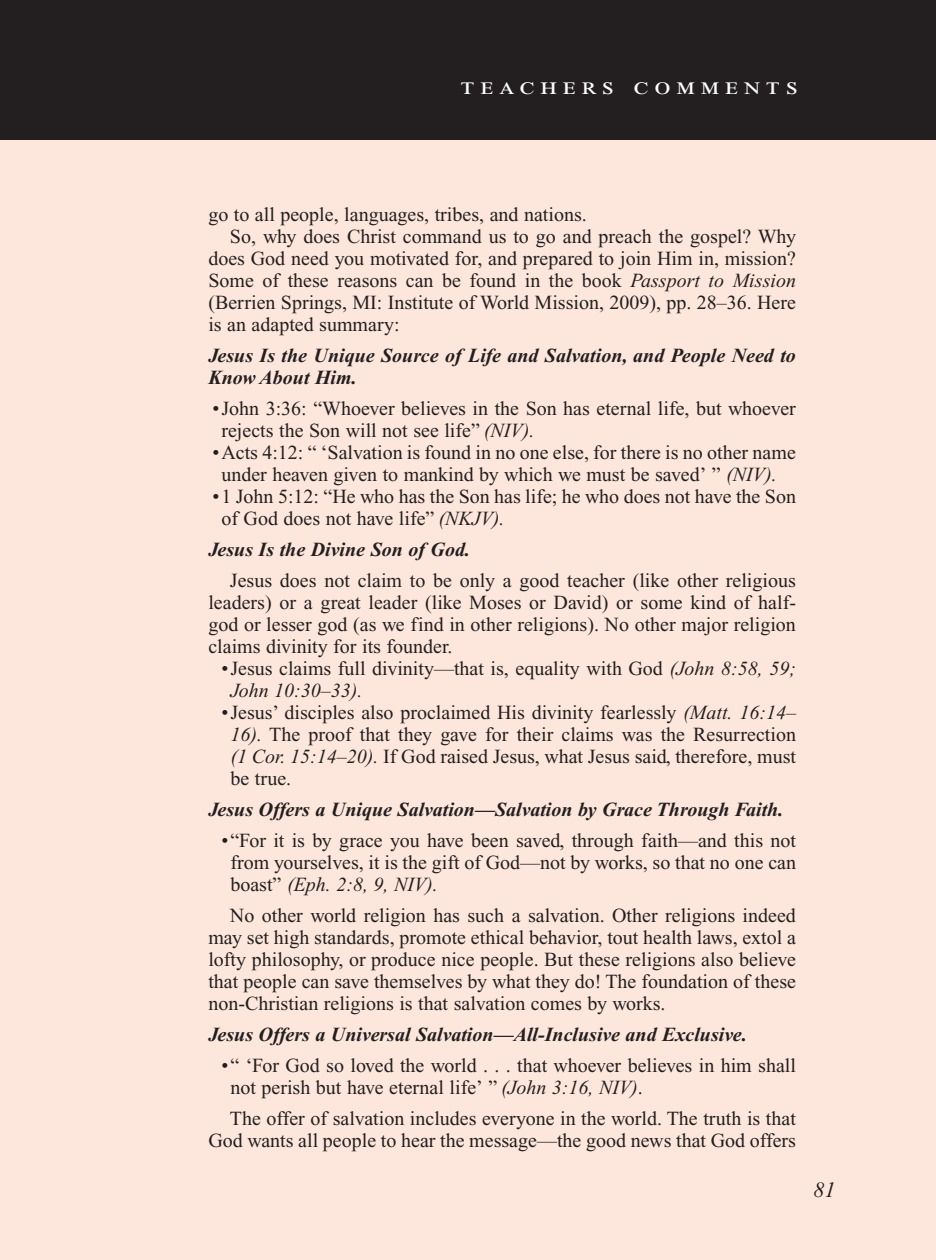
<style>
.page{position:relative;width:936px;height:1260px;background:#fff}
.page>*{position:absolute;margin:0;border:0;box-sizing:border-box;transform-origin:0 0}
.Teachers_Comments_He{font:24px "Times New Roman PS Std";letter-spacing:.2em;color:#fff;scale:1.2 1}
.PageNumbers{font:italic 22px "Times New Roman PS Std";color:#231f20}
.Objectives_Body_Text{font:20px/22px "Times New Roman PS Std";color:#231f20;text-align:justify}
.Objectives_Body_Text-2{font:italic 700 20px/22px "Times New Roman PS Std";color:#231f20}
.s1{font-style:italic}
</style>
<div class="page">
<div style="left:0;top:136px;width:936px;height:1124px;background:#fde7dc"></div>
<div style="left:0;top:0;width:936px;height:140px;background:#231f20"></div>
<p class="Teachers_Comments_He" style="left:461px;top:73px;width:283px">teachers comments</p>
<p class="Objectives_Body_Text" style="left:208px;top:204px;width:380px">go to all people, languages, tribes, and nations.</p>
<p class="Objectives_Body_Text" style="left:208px;top:226px;width:589px;text-indent:22px">So, why does Christ command us to go and preach the gospel? Why does God need you motivated for, and prepared to join Him in, mission?<br>Some of these reasons can be found in the book <span class="s1">Passport to Mission </span>(Berrien Springs, MI: Institute of World Mission, 2009), pp. 28–36. Here is an adapted summary:</p>
<p class="Objectives_Body_Text-2" style="left:208px;top:345px;width:589px">Jesus Is the Unique Source of Life and Salvation, and People Need to<br>Know About Him.</p>
<p class="Objectives_Body_Text" style="left:221px;top:398px;width:576px;text-indent:-9px">•John 3:36: “Whoever believes in the Son has eternal life, but whoever rejects the Son will not see life” <span class="s1">(NIV).</span></p>
<p class="Objectives_Body_Text" style="left:212px;top:442px;width:585px;text-align:center">•Acts 4:12: “ ‘Salvation is found in no one else, for there is no other name under heaven given to mankind by which we must be saved’ ” <span class="s1">(NIV).</span></p>
<p class="Objectives_Body_Text" style="left:221px;top:486px;width:576px;text-indent:-9px">•1 John 5:12: “He who has the Son has life; he who does not have the Son of God does not have life” <span class="s1">(NKJV).</span></p>
<p class="Objectives_Body_Text-2" style="left:208px;top:539px;width:263px">Jesus Is the Divine Son of God.</p>
<p class="Objectives_Body_Text" style="left:208px;top:570px;width:589px;text-indent:22px">Jesus does not claim to be only a good teacher (like other religious leaders) or a great leader (like Moses or David) or some kind of half&shy;god or lesser god (as we find in other religions). No other major religion claims divinity for its founder.</p>
<p class="Objectives_Body_Text" style="left:230px;top:658px;width:567px;text-indent:-9px">•Jesus claims full divinity—that is, equality with God <span class="s1">(John 8:58, 59;<br>John 10:30–33).</span></p>
<p class="Objectives_Body_Text" style="left:230px;top:702px;width:567px;text-indent:-9px">•Jesus’ disciples also proclaimed His divinity fearlessly <span class="s1">(Matt. 16:14– 16).</span> The proof that they gave for their claims was the Resurrection <span class="s1">(1 Cor. 15:14–20).</span> If God raised Jesus, what Jesus said, therefore, must be true.</p>
<p class="Objectives_Body_Text-2" style="left:208px;top:799px;width:577px">Jesus Offers a Unique Salvation—Salvation by Grace Through Faith.</p>
<p class="Objectives_Body_Text" style="left:230px;top:830px;width:567px;text-indent:-9px">•“For it is by grace you have been saved, through faith—and this not from yourselves, it is the gift of God—not by works, so that no one can boast” <span class="s1">(Eph. 2:8, 9, NIV).</span></p>
<p class="Objectives_Body_Text" style="left:208px;top:905px;width:589px;text-indent:22px">No other world religion has such a salvation. Other religions indeed may set high standards, promote ethical behavior, tout health laws, extol a lofty philosophy, or produce nice people. But these religions also believe that people can save themselves by what they do! The foundation of these non-Christian religions is that salvation comes by works.</p>
<p class="Objectives_Body_Text-2" style="left:208px;top:1024px;width:540px">Jesus Offers a Universal Salvation—All-Inclusive and Exclusive.</p>
<p class="Objectives_Body_Text" style="left:230px;top:1055px;width:567px;text-indent:-9px">•“ ‘For God so loved the world . . . that whoever believes in him shall not perish but have eternal life’ ” <span class="s1">(John 3:16, NIV)</span>.</p>
<p class="Objectives_Body_Text" style="left:208px;top:1108px;width:589px;text-align:right">The offer of salvation includes everyone in the world. The truth is that<br>God wants all people to hear the message—the good news that God offers</p>
<p class="PageNumbers" style="left:813px;top:1178px;width:23px">81</p>
</div>
